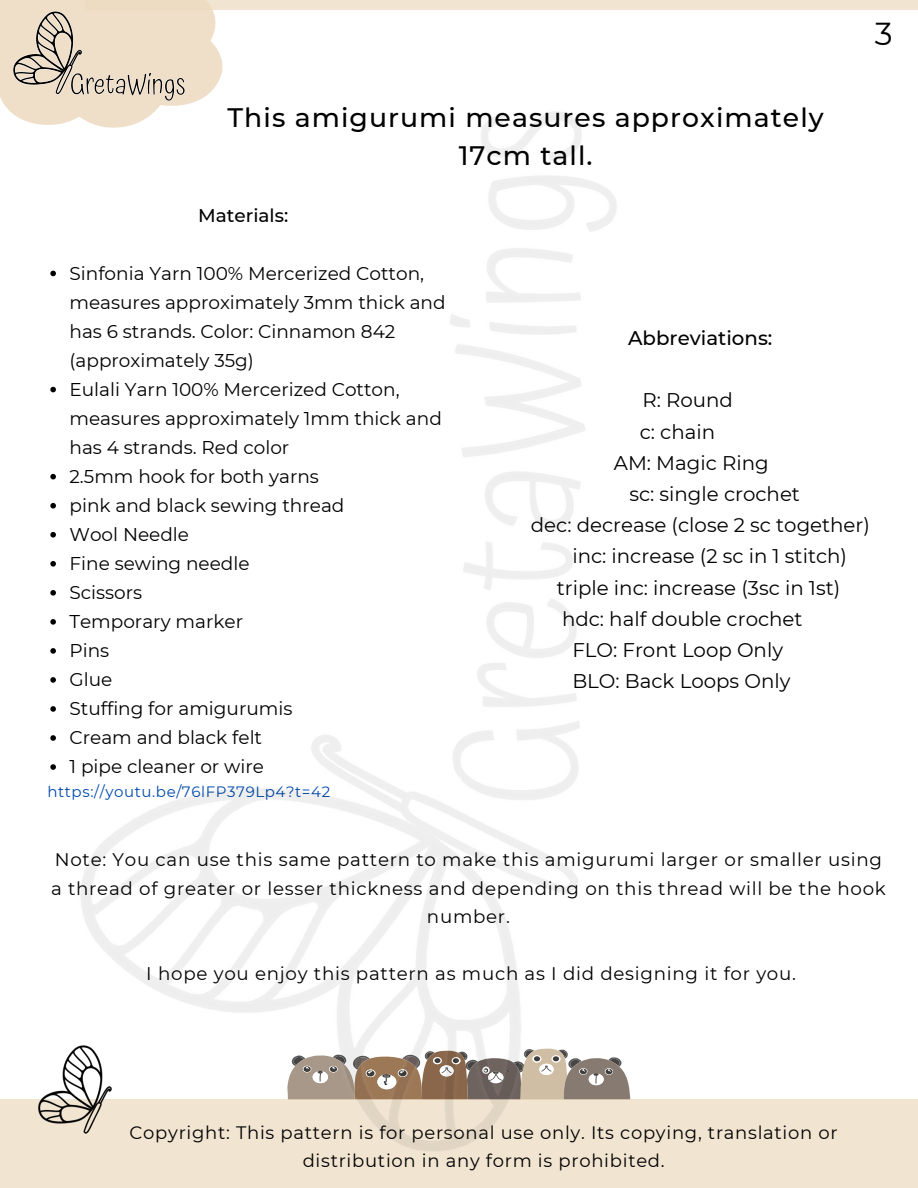
<style>
.page{position:relative;width:918px;height:1188px;background:#fff}
.page>*{position:absolute;margin:0;border:0;box-sizing:border-box;transform-origin:0 0}
.t1{font:31.65px "Montserrat";color:#000}
.t2{font:500 26.7px/37.2px "Montserrat";letter-spacing:.04em;color:#000;text-align:center}
.t3{font:19.8px "Montserrat";color:#000}
.t4{font:500 19.8px "Montserrat";color:#000}
.t5{font:18.45px/29.1px "Montserrat";color:#000}
.t6{font:500 18.45px "Montserrat";color:#000}
.t7{font:18.3px/28.5px "Montserrat";letter-spacing:.04em;color:#000;text-align:center}
.t8{font:18px/28.2px "Montserrat";letter-spacing:.04em;color:#000;text-align:center}
.t9{font:15px "Montserrat";letter-spacing:.04em;color:#004aad}
</style>
<div class="page">
<div style="left:0;top:1099px;width:918px;height:89px;background:#f1e4d1"></div>
<div style="left:85px;top:0;width:833px;height:10px;background:#f1e4d1"></div>
<img style="left:38px;top:1046px;width:41px;height:78px">
<svg style="left:0;top:0;width:222px;height:125px;fill:#efdec8"></svg>
<img style="left:13px;top:11px;width:172px;height:91px">
<svg style="left:50px;top:271px;width:6px;height:5px"></svg>
<svg style="left:50px;top:387px;width:6px;height:5px"></svg>
<svg style="left:50px;top:474px;width:6px;height:5px"></svg>
<svg style="left:50px;top:503px;width:6px;height:6px"></svg>
<svg style="left:50px;top:532px;width:6px;height:6px"></svg>
<svg style="left:50px;top:561px;width:6px;height:6px"></svg>
<svg style="left:50px;top:590px;width:6px;height:6px"></svg>
<svg style="left:50px;top:619px;width:6px;height:6px"></svg>
<svg style="left:50px;top:648px;width:6px;height:6px"></svg>
<svg style="left:50px;top:677px;width:6px;height:6px"></svg>
<svg style="left:50px;top:706px;width:6px;height:6px"></svg>
<svg style="left:50px;top:735px;width:6px;height:6px"></svg>
<svg style="left:50px;top:764px;width:6px;height:6px"></svg>
<img style="left:79px;top:103px;width:551px;height:1048px">
<p class="t2" style="left:228px;top:99px;width:598px">This amigurumi measures approximately<br>17cm tall.</p>
<p class="t6" style="left:198px;top:204px;width:92px">Materials:</p>
<p class="t1" style="left:875px;top:14px;width:19px">3</p>
<p class="t5" style="left:70px;top:258px;width:378px">Sinfonia Yarn 100% Mercerized Cotton, measures approximately 3mm thick and has 6 strands. Color: Cinnamon 842 (approximately 35g)</p>
<p class="t5" style="left:70px;top:375px;width:374px">Eulali Yarn 100% Mercerized Cotton, measures approximately 1mm thick and has 4 strands. Red color</p>
<p class="t5" style="left:70px;top:462px;width:251px">2.5mm hook for both yarns</p>
<p class="t5" style="left:70px;top:491px;width:276px">pink and black sewing thread</p>
<p class="t5" style="left:70px;top:520px;width:121px">Wool Needle</p>
<p class="t5" style="left:70px;top:549px;width:182px">Fine sewing needle</p>
<p class="t5" style="left:70px;top:578px;width:74px">Scissors</p>
<p class="t5" style="left:70px;top:607px;width:175px">Temporary marker</p>
<p class="t5" style="left:70px;top:636px;width:41px">Pins</p>
<p class="t5" style="left:70px;top:665px;width:44px">Glue</p>
<p class="t5" style="left:70px;top:694px;width:224px">Stuffing for amigurumis</p>
<p class="t5" style="left:70px;top:723px;width:194px">Cream and black felt</p>
<p class="t5" style="left:70px;top:752px;width:196px">1 pipe cleaner or wire</p>
<p class="t9" style="left:48px;top:782px;width:284px">https://youtu.be/76lFP379Lp4?t=42</p>
<p class="t4" style="left:628px;top:326px;width:146px">Abbreviations:</p>
<p class="t3" style="left:643px;top:388px;width:92px">R: Round</p>
<p class="t3" style="left:640px;top:419px;width:77px">c: chain</p>
<p class="t3" style="left:614px;top:451px;width:156px">AM: Magic Ring</p>
<p class="t3" style="left:629px;top:482px;width:172px">sc: single crochet</p>
<p class="t3" style="left:531px;top:513px;width:341px">dec: decrease (close 2 sc together)</p>
<p class="t3" style="left:572px;top:544px;width:276px">inc: increase (2 sc in 1 stitch)</p>
<p class="t3" style="left:557px;top:575px;width:285px">triple inc: increase (3sc in 1st)</p>
<p class="t3" style="left:562px;top:607px;width:242px">hdc: half double crochet</p>
<p class="t3" style="left:572px;top:638px;width:212px">FLO: Front Loop Only</p>
<p class="t3" style="left:572px;top:669px;width:220px">BLO: Back Loops Only</p>
<p class="t7" style="left:51px;top:846px;width:836px">Note: You can use this same pattern to make this amigurumi larger or smaller using a thread of greater or lesser thickness and depending on this thread will be the hook number.</p>
<p class="t7" style="left:146px;top:959px;width:651px">I hope you enjoy this pattern as much as I did designing it for you.</p>
<p class="t8" style="left:130px;top:1119px;width:710px">Copyright: This pattern is for personal use only. Its copying, translation or distribution in any form is prohibited.</p>
</div>
